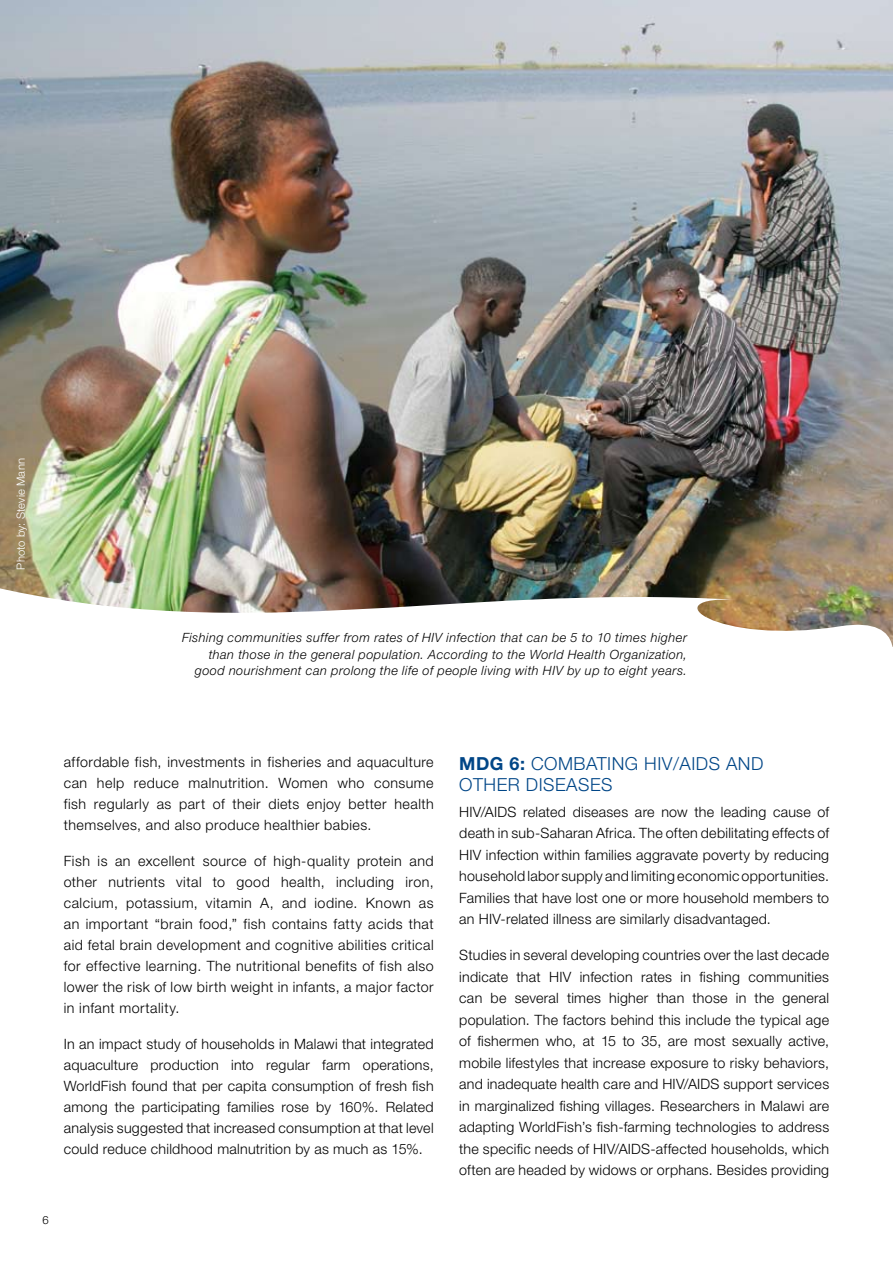
<style>
.page{position:relative;width:893px;height:1263px;background:#fff}
.page>*{position:absolute;margin:0;border:0;box-sizing:border-box;transform-origin:0 0}
.t1{font:300 18px "Helvetica Neue";letter-spacing:.03em;color:#004687}
.t2{font:300 14.25px/21px "Helvetica Neue";letter-spacing:.02em;color:#000;text-align:justify}
.t3{font:italic 300 12.75px/16.5px "Helvetica Neue";letter-spacing:.035em;color:#000;text-align:right}
.t4{font:300 11.25px "Helvetica Neue";color:#fff}
.s1{font-weight:700}
</style>
<div class="page">
<img style="left:0;top:0;width:893px;height:572px">
<img style="left:0;top:572px;width:893px;height:75px">
<p class="t4" style="left:14px;top:570px;width:113px;rotate:-90deg">Photo by: Stevie Mann</p>
<p class="t3" style="left:182px;top:629px;width:507px">Fishing communities suffer from rates of HIV infection that can be 5 to 10 times higher than those in the general population. According to the World Health Organization, good nourishment can prolong the life of people living with HIV by up to eight years.</p>
<p class="t2" style="left:64px;top:751px;width:371px">affordable fish, investments in fisheries and aquaculture can help reduce malnutrition. Women who consume fish regularly as part of their diets enjoy better health themselves, and also produce healthier babies.</p>
<p class="t2" style="left:64px;top:850px;width:371px">Fish is an excellent source of high-quality protein and other nutrients vital to good health, including iron, calcium, potassium, vitamin A, and iodine. Known as an important “brain food,” fish contains fatty acids that aid fetal brain development and cognitive abilities critical for effective learning. The nutritional benefits of fish also lower the risk of low birth weight in infants, a major factor in infant mortality.</p>
<p class="t2" style="left:64px;top:1033px;width:371px">In an impact study of households in Malawi that integrated aquaculture production into regular farm operations, WorldFish found that per capita consumption of fresh fish among the participating families rose by 160%. Related analysis suggested that increased consumption at that level could reduce childhood malnutrition by as much as 15%.</p>
<p class="t1" style="left:459px;top:752px;width:232px"><span class="s1">MDG 6:</span> Combating HIV/AIDS</p>
<p class="t1" style="left:726px;top:752px;width:39px">and</p>
<p class="t1" style="left:459px;top:774px;width:155px">other diseases</p>
<p class="t2" style="left:459px;top:801px;width:35px">HIV/AIDS</p>
<p class="t2" style="left:459px;top:801px;width:372px;line-height:21.5px;text-indent:64px">related diseases are now the leading cause of death in sub-Saharan Africa. The often debilitating effects of HIV</p>
<p class="t2" style="left:459px;top:844px;width:371px;line-height:21.5px;text-indent:27px">infection within families aggravate poverty by reducing household labor supply and limiting economic opportunities.<br>Families that have lost one or more household members to an HIV-related illness are similarly disadvantaged.</p>
<p class="t2" style="left:459px;top:944px;width:371px;line-height:21.5px">Studies in several developing countries over the last decade indicate that HIV</p>
<p class="t2" style="left:459px;top:966px;width:371px;line-height:21.5px;text-indent:120px">infection rates in fishing communities can be several times higher than those in the general population. The factors behind this include the typical age of fishermen who, at 15 to 35, are most sexually active, mobile lifestyles that increase exposure to risky behaviors, and inadequate health care and HIV/AIDS</p>
<p class="t2" style="left:459px;top:1073px;width:371px;line-height:21.5px;text-indent:264px">support services in marginalized fishing villages. Researchers in Malawi are adapting WorldFish’s fish-farming technologies to address the specific needs of HIV/AIDS</p>
<p class="t2" style="left:459px;top:1137px;width:371px;line-height:21.5px;text-align:right">-affected households, which<br>often are headed by widows or orphans. Besides providing</p>
</div>
